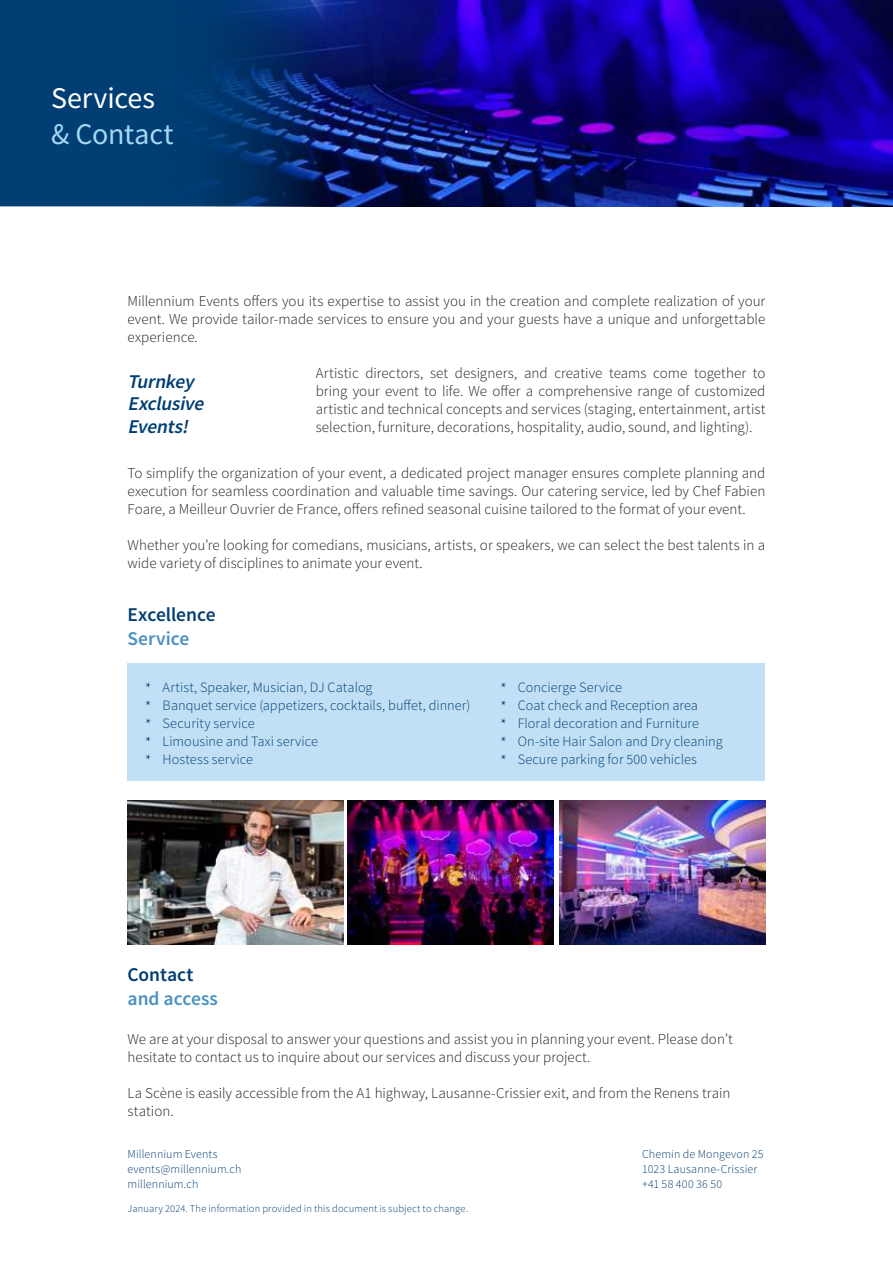
<style>
.page{position:relative;width:893px;height:1263px;background:#fff}
.page>*{position:absolute;margin:0;border:0;box-sizing:border-box;transform-origin:0 0}
.t1{font:30px "Source Sans Pro";letter-spacing:-.005em;color:#fff}
.t2{font:30px "Source Sans Pro";letter-spacing:-.005em;color:#a5d7f4}
.t3{font:italic 600 19.5px/22.5px "Source Sans Pro";color:#003e73}
.t4{font:600 19.5px "Source Sans Pro";letter-spacing:-.005em;color:#003e73}
.t5{font:600 19.5px "Source Sans Pro";color:#4a91c1}
.t6{font:300 15px/18px "Source Sans Pro";color:#241f1f}
.t7{font:300 14.25px/18px "Source Sans Pro";letter-spacing:.005em;color:#003e73}
.t8{font:300 12px/15px "Source Sans Pro";letter-spacing:.01em;color:#003e73}
.t9{font:300 10.5px "Source Sans Pro";letter-spacing:.015em;color:#003e73}
.s1{font-family:"Minion Pro";font-weight:400}
</style>
<div class="page">
<div style="left:0;top:0;width:134px;height:206px;background:#003e73"></div>
<img style="left:559px;top:800px;width:206px;height:144px">
<div style="left:128px;top:663px;width:637px;height:118px;background:#c2e0f5"></div>
<img style="left:134px;top:0;width:759px;height:206px">
<img style="left:128px;top:800px;width:216px;height:144px">
<img style="left:348px;top:800px;width:206px;height:144px">
<h1 class="t1" style="left:51px;top:79px;width:105px">Services</h1>
<h1 class="t2" style="left:51px;top:115px;width:124px">&amp; Contact</h1>
<p class="t6" style="left:128px;top:292px;width:639px;text-align:justify">Millennium Events offers you its expertise to assist you in the creation and complete realization of your event. We provide tailor-made services to ensure you and your guests have a unique and unforgettable experience.</p>
<p class="t6" style="left:316px;top:364px;width:451px;text-align:justify">Artistic directors, set designers, and creative teams come together to bring your event to life. We offer a comprehensive range of customized artistic and technical concepts and services (staging, entertainment, artist selection, furniture, decorations, hospitality, audio, sound, and lighting).</p>
<h2 class="t3" style="left:128px;top:370px;width:82px">Turnkey<br>Exclusive<br>Events!</h2>
<p class="t6" style="left:128px;top:464px;width:639px;text-align:justify">To simplify the organization of your event, a dedicated project manager ensures complete planning and execution for seamless coordination and valuable time savings. Our catering service, led by Chef Fabien Foare, a Meilleur Ouvrier de France, offers refined seasonal cuisine tailored to the format of your event.</p>
<p class="t6" style="left:128px;top:536px;width:639px">Whether you’re looking for comedians, musicians, artists, or speakers, we can select the best talents in a wide variety of disciplines to animate your event.</p>
<h2 class="t4" style="left:128px;top:603px;width:90px">Excellence</h2>
<h2 class="t5" style="left:128px;top:626px;width:63px">Service</h2>
<p class="t7" style="left:146px;top:678px;width:326px"><span class="s1">*</span> Artist, Speaker, Musician, DJ Catalog<br><span class="s1">*</span> Banquet service (appetizers, cocktails, buffet, dinner) <span class="s1">*</span> Security service<br><span class="s1">*</span> Limousine and Taxi service<br><span class="s1">*</span> Hostess service</p>
<p class="t7" style="left:501px;top:678px;width:224px"><span class="s1">*</span> Concierge Service<br><span class="s1">*</span> Coat check and Reception area<br><span class="s1">*</span> Floral decoration and Furniture<br><span class="s1">*</span> On-site Hair Salon and Dry cleaning <span class="s1">*</span> Secure parking for 500 vehicles</p>
<h2 class="t4" style="left:128px;top:963px;width:68px">Contact</h2>
<h2 class="t5" style="left:128px;top:986px;width:92px">and access</h2>
<p class="t6" style="left:128px;top:1030px;width:607px">We are at your disposal to answer your questions and assist you in planning your event. Please don’t hesitate to contact us to inquire about our services and discuss your project.</p>
<p class="t6" style="left:128px;top:1084px;width:604px">La Scène is easily accessible from the A1 highway, Lausanne-Crissier exit, and from the Renens train station.</p>
<p class="t8" style="left:642px;top:1147px;width:123px">Chemin de Mongevon 25<br>1023 Lausanne-Crissier +41 58 400 36 50</p>
<p class="t8" style="left:128px;top:1147px;width:115px">Millennium Events events@millennium.ch millennium.ch</p>
<p class="t9" style="left:128px;top:1202px;width:342px">January 2024. The information provided in this document is subject to change.</p>
</div>
